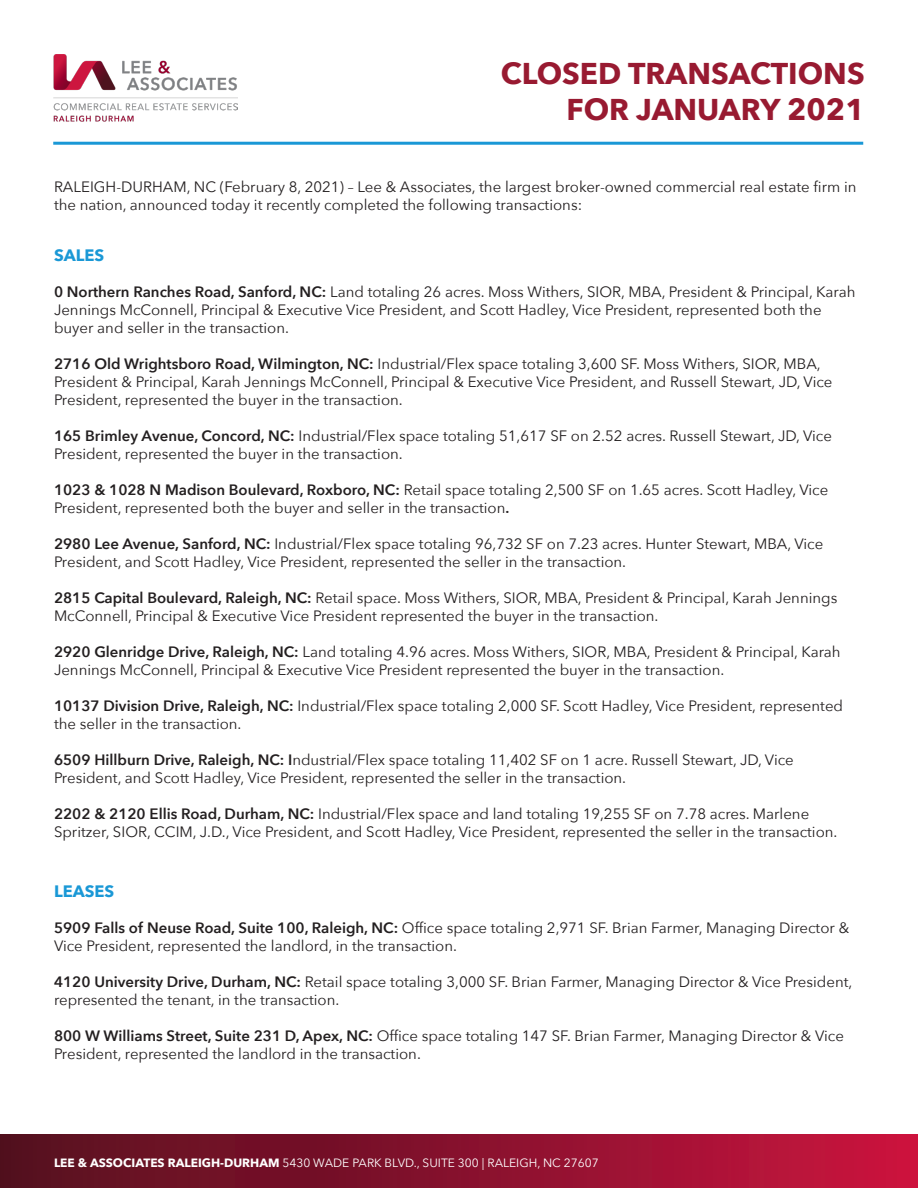
<style>
.page{position:relative;width:918px;height:1188px;background:#fff}
.page>*{position:absolute;margin:0;border:0;box-sizing:border-box;transform-origin:0 0}
.t1{font:700 30px/36px "Avenir Next";color:#981a31;text-align:right}
.t2{font:700 16.5px "Avenir Next";color:#1a98d6}
.t3{font:15px/18px "Avenir Next";color:#231f20}
.Doc_Title_2{font:12px "Avenir Next";color:#fff}
.s1{font-weight:600}
.s2{font-weight:700}
</style>
<div class="page">
<div style="left:0;top:1134px;width:918px;height:54px;background:linear-gradient(to right,#51101e,#c7133e)"></div>
<img style="left:53px;top:54px;width:184px;height:68px">
<hr style="left:53px;top:142px;width:810px;height:3px;background:#1a98d6">
<p class="t1" style="left:501px;top:55px;width:365px">CLOSED TRANSACTIONS<br>FOR JANUARY 2021</p>
<p class="t3" style="left:54px;top:178px;width:804px">RALEIGH-DURHAM, NC (February 8, 2021) – Lee &amp; Associates, the largest broker-owned commercial real estate firm in the nation, announced today it recently completed the following transactions:</p>
<p class="t2" style="left:54px;top:245px;width:52px">SALES</p>
<p class="t3" style="left:54px;top:283px;width:803px"><span class="s1">0 Northern Ranches Road, Sanford, NC:</span> Land totaling 26 acres. Moss Withers, SIOR, MBA, President &amp; Principal, Karah<br>Jennings McConnell, Principal &amp; Executive Vice President, and Scott Hadley, Vice President, represented both the buyer and seller in the transaction.</p>
<p class="t3" style="left:54px;top:355px;width:780px"><span class="s1">2716 Old Wrightsboro Road, Wilmington, NC:</span> Industrial/Flex space totaling 3,600 SF. Moss Withers, SIOR, MBA,<br>President &amp; Principal, Karah Jennings McConnell, Principal &amp; Executive Vice President, and Russell Stewart, JD, Vice<br>President, represented the buyer in the transaction.</p>
<p class="t3" style="left:54px;top:427px;width:779px"><span class="s1">165 Brimley Avenue, Concord, NC:</span> Industrial/Flex space totaling 51,617 SF on 2.52 acres. Russell Stewart, JD, Vice<br>President, represented the buyer in the transaction.</p>
<p class="t3" style="left:54px;top:481px;width:776px"><span class="s1">1023 &amp; 1028 N Madison Boulevard, Roxboro, NC:</span> Retail space totaling 2,500 SF on 1.65 acres. Scott Hadley, Vice<br>President, represented both the buyer and seller in the transaction<span class="s1">.</span></p>
<p class="t3" style="left:54px;top:535px;width:771px"><span class="s1">2980 Lee Avenue, Sanford, NC:</span> Industrial/Flex space totaling 96,732 SF on 7.23 acres. Hunter Stewart, MBA, Vice<br>President, and Scott Hadley, Vice President, represented the seller in the transaction.</p>
<p class="t3" style="left:54px;top:589px;width:785px"><span class="s1">2815 Capital Boulevard, Raleigh, NC:</span> Retail space. Moss Withers, SIOR, MBA, President &amp; Principal, Karah Jennings<br>McConnell, Principal &amp; Executive Vice President represented the buyer in the transaction.</p>
<p class="t3" style="left:54px;top:643px;width:788px"><span class="s1">2920 Glenridge Drive, Raleigh, NC:</span> Land totaling 4.96 acres. Moss Withers, SIOR, MBA, President &amp; Principal, Karah<br>Jennings McConnell, Principal &amp; Executive Vice President represented the buyer in the transaction.</p>
<p class="t3" style="left:54px;top:697px;width:791px"><span class="s1">10137 Division Drive, Raleigh, NC:</span> Industrial/Flex space totaling 2,000 SF. Scott Hadley, Vice President, represented the seller in the transaction.</p>
<p class="t3" style="left:54px;top:751px;width:741px"><span class="s1">6509 Hillburn Drive, Raleigh, NC: I</span>ndustrial/Flex space totaling 11,402 SF on 1 acre. Russell Stewart, JD, Vice<br>President, and Scott Hadley, Vice President, represented the seller in the transaction.</p>
<p class="t3" style="left:54px;top:805px;width:785px"><span class="s1">2202 &amp; 2120 Ellis Road, Durham, NC:</span> Industrial/Flex space and land totaling 19,255 SF on 7.78 acres. Marlene<br>Spritzer, SIOR, CCIM, J.D., Vice President, and Scott Hadley, Vice President, represented the seller in the transaction.</p>
<p class="t2" style="left:54px;top:881px;width:62px">LEASES</p>
<p class="t3" style="left:54px;top:918px;width:797px"><span class="s1">5909 Falls of Neuse Road, Suite 100, Raleigh, NC:</span> Office space totaling 2,971 SF. Brian Farmer, Managing Director &amp;<br>Vice President, represented the landlord, in the transaction.</p>
<p class="t3" style="left:54px;top:972px;width:800px"><span class="s1">4120 University Drive, Durham, NC:</span> Retail space totaling 3,000 SF. Brian Farmer, Managing Director &amp; Vice President, represented the tenant, in the transaction.</p>
<p class="t3" style="left:54px;top:1026px;width:791px"><span class="s1">800 W Williams Street, Suite 231 D, Apex, NC:</span> Office space totaling 147 SF. Brian Farmer, Managing Director &amp; Vice<br>President, represented the landlord in the transaction.</p>
<p class="Doc_Title_2" style="left:54px;top:1156px;width:546px"><span class="s2">LEE &amp; ASSOCIATES RALEIGH-DURHAM</span> 5430 WADE PARK BLVD., SUITE 300 | RALEIGH, NC 27607</p>
</div>
